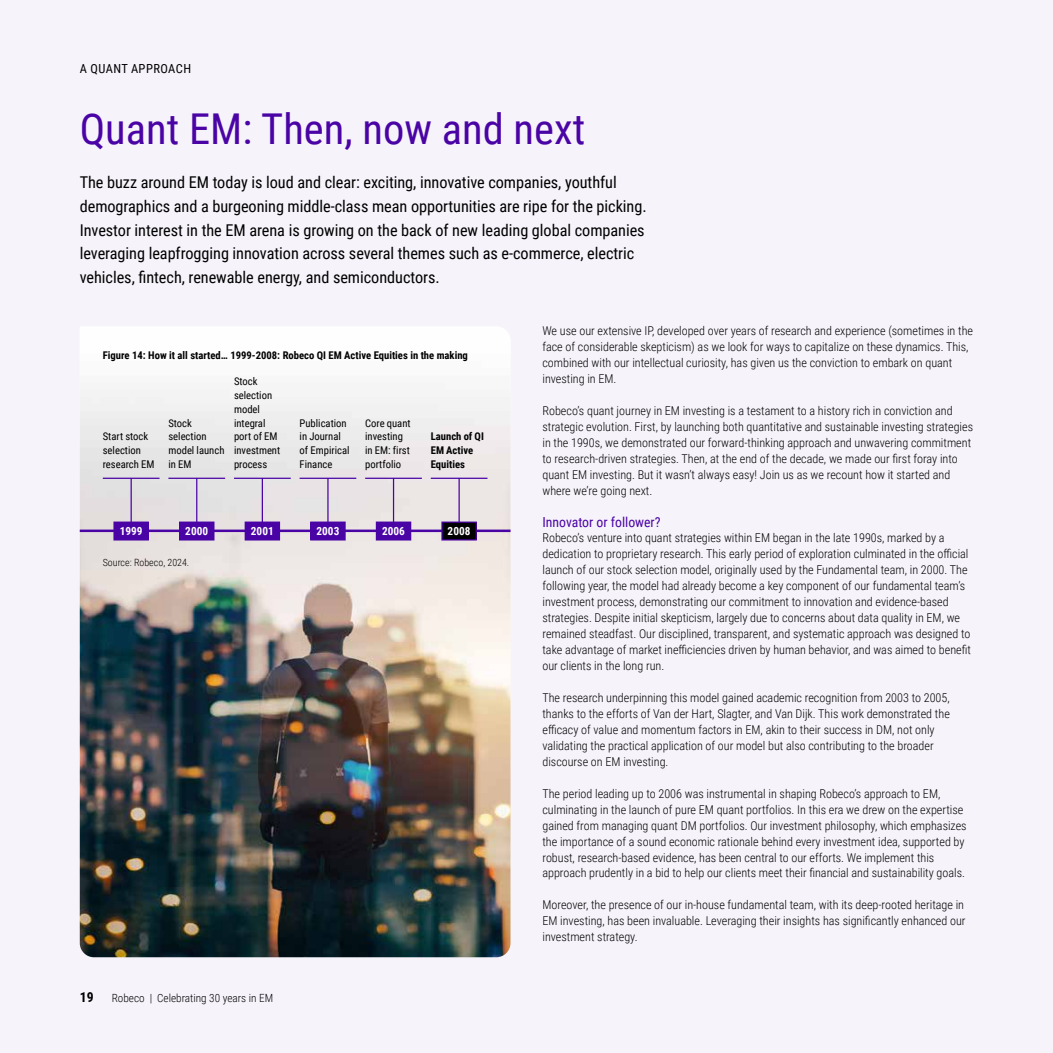
<style>
.page{position:relative;width:1053px;height:1053px;background:#fff}
.page>*{position:absolute;margin:0;border:0;box-sizing:border-box;transform-origin:0 0}
.t1{font:42.5px "Roboto Condensed";color:#4a04a5}
.t2{font:16.25px/23.9px "Roboto Condensed";letter-spacing:-.005em;color:#000}
.t3{font:13.75px "Roboto Condensed";color:#4a04a5}
.t4{font:700 13.75px "Roboto Condensed";color:#000}
.t5{font:12.5px "Roboto Condensed";letter-spacing:.035em;color:#000}
.t6{font:300 12.12px/16px "Roboto Condensed";color:#000}
.t7{font:300 11.25px "Roboto Condensed";color:#000}
.t8{font:700 11.25px "Roboto Condensed";letter-spacing:.005em;color:#fff}
.t9{font:10.62px/13.8px "Roboto Condensed";color:#000}
.t10{font:700 10.62px/13.8px "Roboto Condensed";color:#000}
.t11{font:300 10px "Roboto Condensed";color:#000}
</style>
<div class="page">
<div style="left:0;top:0;width:1052px;height:1052px;background:#f6f3fa"></div>
<img style="left:80px;top:327px;width:430px;height:630px">
<hr style="left:80px;top:529px;width:430px;height:3px;background:#4a04a5">
<hr style="left:103px;top:477px;width:56px;height:2px;background:#4a04a5">
<hr style="left:130px;top:478px;width:2px;height:53px;background:#4a04a5">
<div style="left:114px;top:522px;width:34px;height:18px;background:#4a04a5"></div>
<div style="left:113px;top:521px;width:36px;height:19px;border:1px solid #4a04a5"></div>
<hr style="left:168px;top:477px;width:57px;height:2px;background:#4a04a5">
<hr style="left:196px;top:478px;width:1px;height:53px;background:#4a04a5">
<div style="left:180px;top:522px;width:34px;height:18px;background:#4a04a5"></div>
<div style="left:179px;top:521px;width:35px;height:19px;border:1px solid #4a04a5"></div>
<hr style="left:234px;top:477px;width:57px;height:2px;background:#4a04a5">
<hr style="left:262px;top:478px;width:1px;height:53px;background:#4a04a5">
<div style="left:245px;top:522px;width:34px;height:18px;background:#4a04a5"></div>
<div style="left:244px;top:521px;width:36px;height:19px;border:1px solid #4a04a5"></div>
<hr style="left:299px;top:477px;width:57px;height:2px;background:#4a04a5">
<hr style="left:327px;top:478px;width:1px;height:53px;background:#4a04a5">
<div style="left:311px;top:522px;width:34px;height:18px;background:#4a04a5"></div>
<div style="left:310px;top:521px;width:35px;height:19px;border:1px solid #4a04a5"></div>
<hr style="left:365px;top:477px;width:57px;height:2px;background:#4a04a5">
<hr style="left:393px;top:478px;width:1px;height:53px;background:#4a04a5">
<div style="left:376px;top:522px;width:34px;height:18px;background:#4a04a5"></div>
<div style="left:376px;top:521px;width:35px;height:19px;border:1px solid #4a04a5"></div>
<hr style="left:431px;top:477px;width:56px;height:2px;background:#4a04a5">
<hr style="left:458px;top:478px;width:1px;height:53px;background:#4a04a5">
<div style="left:442px;top:522px;width:34px;height:18px;background:#000"></div>
<div style="left:441px;top:521px;width:36px;height:19px;border:1px solid #4a04a5"></div>
<p class="t5" style="left:80px;top:60px;width:113px">A QUANT APPROACH</p>
<h1 class="t1" style="left:80px;top:99px;width:507px">Quant EM: Then, now and next</h1>
<p class="t2" style="left:80px;top:169px;width:568px">The buzz around EM today is loud and clear: exciting, innovative companies, youthful demographics and a burgeoning middle-class mean opportunities are ripe for the picking.<br>Investor interest in the EM arena is growing on the back of new leading global companies leveraging leapfrogging innovation across several themes such as e-commerce, electric vehicles, fintech, renewable energy, and semiconductors.</p>
<p class="t6" style="left:542px;top:322px;width:432px">We use our extensive IP, developed over years of research and experience (sometimes in the face of considerable skepticism) as we look for ways to capitalize on these dynamics. This, combined with our intellectual curiosity, has given us the conviction to embark on quant investing in EM.</p>
<p class="t6" style="left:542px;top:402px;width:432px">Robeco’s quant journey in EM investing is a testament to a history rich in conviction and strategic evolution. First, by launching both quantitative and sustainable investing strategies in the 1990s, we demonstrated our forward-thinking approach and unwavering commitment to research-driven strategies. Then, at the end of the decade, we made our first foray into quant EM investing. But it wasn’t always easy! Join us as we recount how it started and where we’re going next.</p>
<p class="t3" style="left:542px;top:512px;width:120px">Innovator or follower?</p>
<p class="t6" style="left:542px;top:529px;width:430px">Robeco’s venture into quant strategies within EM began in the late 1990s, marked by a dedication to proprietary research. This early period of exploration culminated in the official launch of our stock selection model, originally used by the Fundamental team, in 2000. The following year, the model had already become a key component of our fundamental team’s investment process, demonstrating our commitment to innovation and evidence-based strategies. Despite initial skepticism, largely due to concerns about data quality in EM, we remained steadfast. Our disciplined, transparent, and systematic approach was designed to take advantage of market inefficiencies driven by human behavior, and was aimed to benefit our clients in the long run.</p>
<p class="t6" style="left:542px;top:689px;width:409px">The research underpinning this model gained academic recognition from 2003 to 2005, thanks to the efforts of Van der Hart, Slagter, and Van Dijk. This work demonstrated the efficacy of value and momentum factors in EM, akin to their success in DM, not only validating the practical application of our model but also contributing to the broader discourse on EM investing.</p>
<p class="t6" style="left:542px;top:784px;width:426px">The period leading up to 2006 was instrumental in shaping Robeco’s approach to EM, culminating in the launch of pure EM quant portfolios. In this era we drew on the expertise gained from managing quant DM portfolios. Our investment philosophy, which emphasizes the importance of a sound economic rationale behind every investment idea, supported by robust, research-based evidence, has been central to our efforts. We implement this approach prudently in a bid to help our clients meet their financial and sustainability goals.</p>
<p class="t6" style="left:542px;top:896px;width:424px;text-align:justify">Moreover, the presence of our in-house fundamental team, with its deep-rooted heritage in EM investing, has been invaluable. Leveraging their insights has significantly enhanced our investment strategy.</p>
<p class="t10" style="left:103px;top:348px;width:366px">Figure 14: How it all started… 1999-2008: Robeco QI EM Active Equities in the making</p>
<p class="t9" style="left:234px;top:374px;width:48px">Stock selection model integral port of EM investment process</p>
<p class="t9" style="left:299px;top:415px;width:51px">Publication in Journal of Empirical<br>Finance</p>
<p class="t9" style="left:365px;top:415px;width:47px">Core quant investing in EM: first portfolio</p>
<p class="t9" style="left:168px;top:415px;width:58px">Stock selection model launch in EM</p>
<p class="t10" style="left:431px;top:429px;width:55px">Launch of QI<br>EM Active<br>Equities</p>
<p class="t9" style="left:103px;top:429px;width:53px">Start stock selection research EM</p>
<p class="t8" style="left:120px;top:522px;width:24px">1999</p>
<p class="t8" style="left:185px;top:522px;width:24px">2000</p>
<p class="t8" style="left:251px;top:522px;width:24px">2001</p>
<p class="t8" style="left:316px;top:522px;width:24px">2003</p>
<p class="t8" style="left:382px;top:522px;width:24px">2006</p>
<p class="t8" style="left:447px;top:522px;width:24px">2008</p>
<p class="t11" style="left:103px;top:555px;width:88px">Source: Robeco, 2024.</p>
<p class="t4" style="left:80px;top:987px;width:15px">19</p>
<p class="t7" style="left:112px;top:989px;width:163px">Robeco | Celebrating 30 years in EM</p>
</div>
